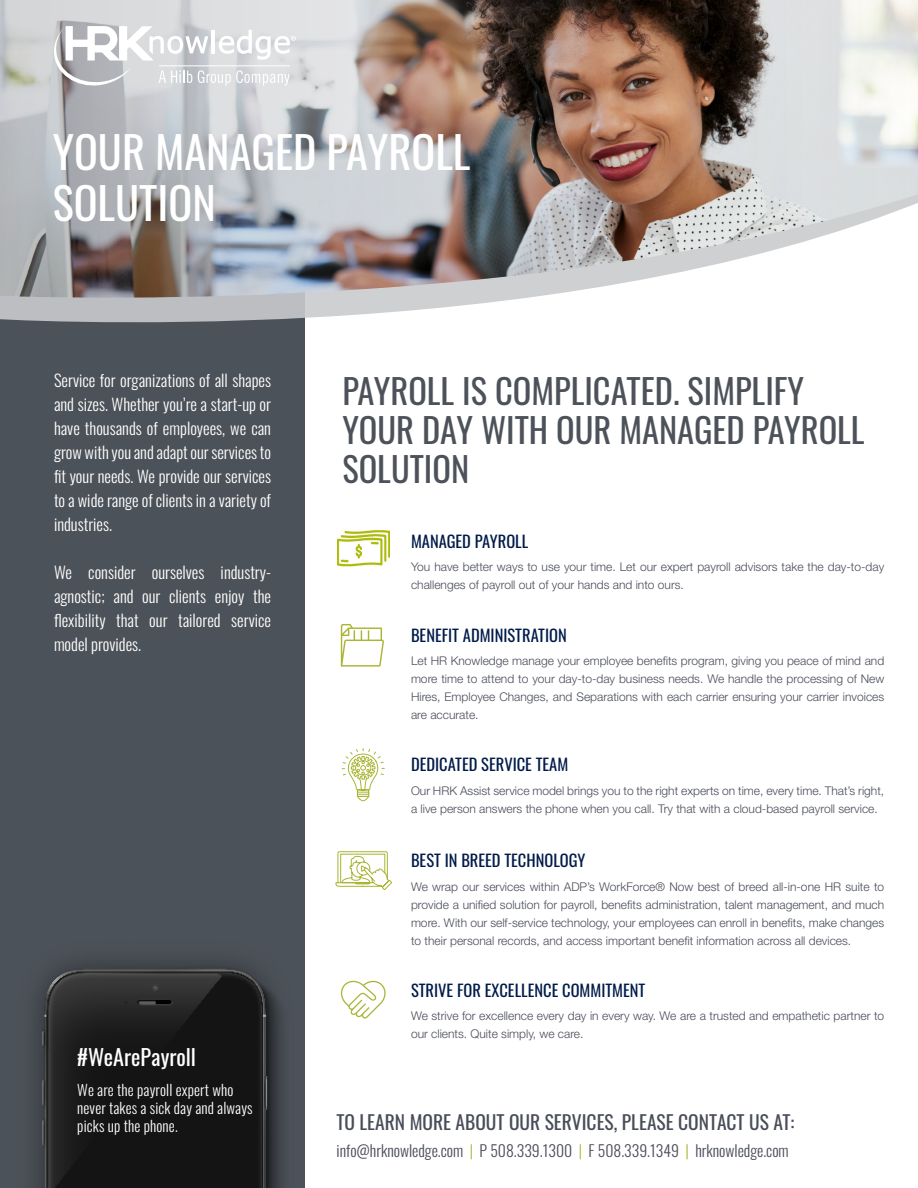
<style>
.page{position:relative;width:918px;height:1188px;background:#fff}
.page>*{position:absolute;margin:0;border:0;box-sizing:border-box;transform-origin:0 0}
.t1{font:44.4px/50.8px "Oswald";color:#fff}
.t2{font:34.5px/39px "Oswald";color:#4d525a}
.t3{font:22.2px "Oswald";color:#fff}
.t4{font:19.5px "Oswald";color:#494d59}
.t5{font:300 16.5px/24px "Oswald";color:#fff;text-align:justify}
.Headder{font:16.5px "Oswald";color:#001b49}
.Body_text{font:16.5px "Oswald";color:#001b49}
.t6{font:300 15.75px "Oswald";color:#494d59}
.t7{font:300 15px/18px "Oswald";letter-spacing:.01em;color:#fff}
.Body_text-2{font:300 12px/18px "Helvetica Neue LT Std";color:#494d59}
.s1{color:#a9b533}
</style>
<div class="page">
<div style="left:0;top:242px;width:305px;height:946px;background:#4c5259"></div>
<svg style="left:0;top:299px;width:516px;height:24px;fill:#bdbec2"></svg>
<img style="left:0;top:0;width:918px;height:299px">
<img style="left:37px;top:961px;width:245px;height:227px">
<svg style="left:341px;top:748px;width:44px;height:54px"></svg>
<svg style="left:340px;top:980px;width:46px;height:39px"></svg>
<svg style="left:54px;top:26px;width:242px;height:60px"></svg>
<hr style="left:159px;top:66px;width:131px;height:1px;background:#fff">
<img style="left:337px;top:530px;width:52px;height:37px">
<svg style="left:335px;top:851px;width:57px;height:39px"></svg>
<svg style="left:341px;top:624px;width:43px;height:43px"></svg>
<p class="t1" style="left:53px;top:122px;width:419px">YOUR MANAGED PAYROLL<br>SOLUTION</p>
<p class="t5" style="left:54px;top:366px;width:219px">Service for organizations of all shapes and sizes. Whether you’re a start-up or have thousands of employees, we can grow with you and adapt our services to fit your needs. We provide our services to a wide range of clients in a variety of industries.</p>
<p class="t5" style="left:54px;top:558px;width:219px">We consider ourselves industry&shy;agnostic; and our clients enjoy the flexibility that our tailored service model provides.</p>
<p class="t3" style="left:77px;top:1037px;width:120px">#WeArePayroll</p>
<p class="t7" style="left:77px;top:1079px;width:177px">We are the payroll expert who never takes a sick day and always picks up the phone.</p>
<p class="t2" style="left:342px;top:368px;width:524px">PAYROLL IS COMPLICATED. SIMPLIFY<br>YOUR DAY WITH OUR MANAGED PAYROLL<br>SOLUTION</p>
<p class="Headder" style="left:411px;top:526px;width:119px">MANAGED PAYROLL</p>
<p class="Body_text-2" style="left:411px;top:558px;width:475px">You have better ways to use your time. Let our expert payroll advisors take the day-to-day challenges of payroll out of your hands and into ours.</p>
<p class="Headder" style="left:411px;top:620px;width:157px">BENEFIT ADMINISTRATION</p>
<p class="Body_text-2" style="left:411px;top:651px;width:475px;text-align:justify">Let HR Knowledge manage your employee benefits program, giving you peace of mind and more time to attend to your day-to-day business needs. We handle the processing of New Hires, Employee Changes, and Separations with each carrier ensuring your carrier invoices are accurate.</p>
<p class="Headder" style="left:411px;top:750px;width:159px">DEDICATED SERVICE TEAM</p>
<p class="Body_text-2" style="left:411px;top:781px;width:475px">Our HRK Assist service model brings you to the right experts on time, every time. That’s right, a live person answers the phone when you call. Try that with a cloud-based payroll service.</p>
<p class="Body_text" style="left:411px;top:846px;width:176px">BEST IN BREED TECHNOLOGY</p>
<p class="Body_text-2" style="left:411px;top:877px;width:475px;text-align:justify">We wrap our services within ADP’s WorkForce® Now best of breed all-in-one HR suite to provide a unified solution for payroll, benefits administration, talent management, and much more. With our self-service technology, your employees can enroll in benefits, make changes to their personal records, and access important benefit information across all devices.</p>
<p class="Headder" style="left:411px;top:976px;width:236px">STRIVE FOR EXCELLENCE COMMITMENT</p>
<p class="Body_text-2" style="left:411px;top:1007px;width:475px">We strive for excellence every day in every way. We are a trusted and empathetic partner to our clients. Quite simply, we care.</p>
<p class="t4" style="left:336px;top:1104px;width:459px">TO LEARN MORE ABOUT OUR SERVICES, PLEASE CONTACT US AT:</p>
<p class="t6" style="left:336px;top:1137px;width:454px">info@hrknowledge.com <span class="s1">|</span> P 508.339.1300 <span class="s1">|</span> F 508.339.1349 <span class="s1">|</span> hrknowledge.com</p>
</div>
